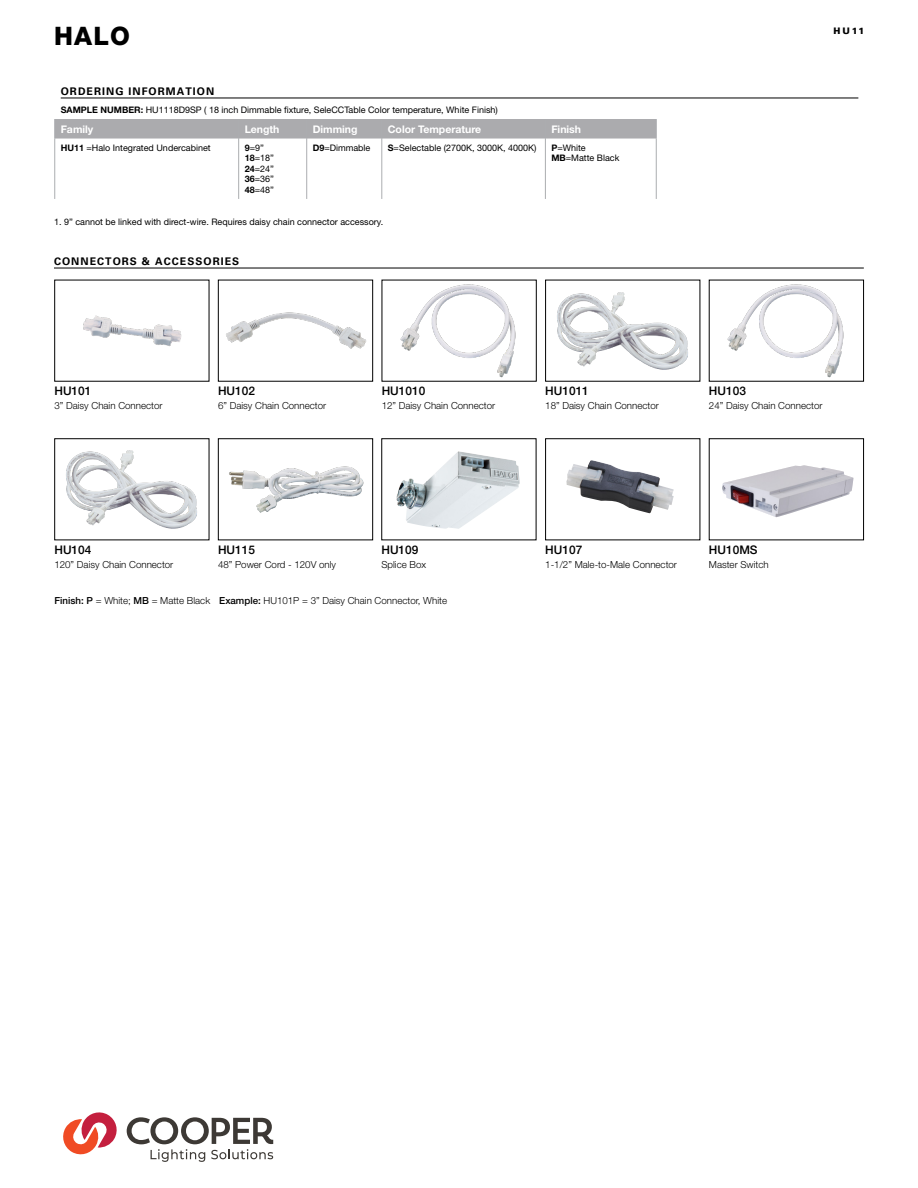
<style>
.page{position:relative;width:918px;height:1188px;background:#fff}
.page>*{position:absolute;margin:0;border:0;box-sizing:border-box;transform-origin:0 0}
.t1{font:800 25.5px "Helvetica Neue LT Pro";color:#000}
.t2{font:500 11.85px "Helvetica Neue LT Pro";color:#000}
.t3{font:700 10.5px "Univers LT Std";letter-spacing:.1em;color:#000}
.t4{font:700 10.5px "Helvetica Neue LT Pro";color:#fff}
.t5{font:300 9.75px "Helvetica Neue LT Pro";color:#000}
.t6{font:9px/10.5px "Helvetica Neue LT Pro";color:#000}
.t7{font:900 9px "Univers LT Std";color:#000}
.s1{font-weight:700}
.s2{font-weight:500}
</style>
<div class="page">
<hr style="left:54px;top:268px;width:810px;height:1px;background:#000">
<img style="left:727px;top:284px;width:117px;height:94px">
<div style="left:709px;top:438px;width:155px;height:102px;border:1px solid #000"></div>
<img style="left:400px;top:284px;width:116px;height:94px">
<img style="left:396px;top:451px;width:124px;height:78px">
<div style="left:381px;top:438px;width:155px;height:102px;border:1px solid #000"></div>
<img style="left:557px;top:292px;width:131px;height:78px">
<img style="left:566px;top:460px;width:108px;height:53px">
<div style="left:545px;top:438px;width:155px;height:102px;border:1px solid #000"></div>
<img style="left:83px;top:315px;width:99px;height:32px">
<img style="left:66px;top:450px;width:131px;height:79px">
<div style="left:54px;top:438px;width:155px;height:102px;border:1px solid #000"></div>
<img style="left:226px;top:312px;width:141px;height:37px">
<div style="left:218px;top:280px;width:155px;height:102px;border:1px solid #000"></div>
<img style="left:229px;top:466px;width:135px;height:47px">
<div style="left:218px;top:438px;width:155px;height:102px;border:1px solid #000"></div>
<div style="left:54px;top:119px;width:603px;height:20px;background:#ababae"></div>
<hr style="left:54px;top:139px;width:1px;height:60px;background:#abadb0">
<hr style="left:238px;top:139px;width:1px;height:60px;background:#abadb0">
<hr style="left:306px;top:139px;width:1px;height:60px;background:#abadb0">
<hr style="left:381px;top:139px;width:1px;height:60px;background:#abadb0">
<hr style="left:545px;top:139px;width:1px;height:60px;background:#abadb0">
<hr style="left:656px;top:139px;width:1px;height:60px;background:#abadb0">
<hr style="left:61px;top:98px;width:797px;height:1px;background:#000">
<img style="left:722px;top:465px;width:131px;height:52px">
<svg style="left:63px;top:1112px;width:54px;height:43px"></svg>
<svg style="left:127px;top:1117px;width:146px;height:45px"></svg>
<h1 class="t1" style="left:54px;top:21px;width:78px">HALO</h1>
<p class="t7" style="left:834px;top:25px;width:32px">HU11</p>
<p class="t3" style="left:61px;top:85px;width:155px">ORDERING INFORMATION</p>
<p class="t6" style="left:61px;top:104px;width:439px"><span class="s1">SAMPLE NUMBER:</span> HU1118D9SP ( 18 inch Dimmable fixture, SeleCCTable Color temperature, White Finish)</p>
<p class="t4" style="left:61px;top:122px;width:34px">Family</p>
<p class="t4" style="left:245px;top:122px;width:36px">Length</p>
<p class="t4" style="left:313px;top:122px;width:46px">Dimming</p>
<p class="t4" style="left:388px;top:122px;width:95px">Color Temperature</p>
<p class="t4" style="left:551px;top:122px;width:31px">Finish</p>
<p class="t6" style="left:61px;top:142px;width:151px"><span class="s1">HU11</span> =Halo Integrated Undercabinet</p>
<p class="t6" style="left:245px;top:142px;width:31px"><span class="s1">9</span>=9”<br><span class="s1">18</span>=18”<br><span class="s1">24</span>=24”<br><span class="s1">36</span>=36”<br><span class="s1">48</span>=48”</p>
<p class="t6" style="left:313px;top:142px;width:59px"><span class="s1">D9</span>=Dimmable</p>
<p class="t6" style="left:388px;top:142px;width:150px"><span class="s1">S</span>=Selectable (2700K, 3000K, 4000K)</p>
<p class="t6" style="left:551px;top:142px;width:70px"><span class="s1">P</span>=White<br><span class="s1">MB</span>=Matte Black</p>
<p class="t6" style="left:54px;top:216px;width:331px">1. 9” cannot be linked with direct-wire. Requires daisy chain connector accessory.</p>
<p class="t3" style="left:54px;top:255px;width:187px">CONNECTORS &amp; ACCESSORIES</p>
<h2 class="t2" style="left:54px;top:384px;width:39px">HU101</h2>
<p class="t5" style="left:54px;top:400px;width:110px">3” Daisy Chain Connector</p>
<h2 class="t2" style="left:218px;top:384px;width:39px">HU102</h2>
<p class="t5" style="left:218px;top:400px;width:110px">6” Daisy Chain Connector</p>
<h2 class="t2" style="left:382px;top:384px;width:45px">HU1010</h2>
<p class="t5" style="left:382px;top:400px;width:115px">12” Daisy Chain Connector</p>
<h2 class="t2" style="left:545px;top:384px;width:45px">HU1011</h2>
<p class="t5" style="left:545px;top:400px;width:115px">18” Daisy Chain Connector</p>
<h2 class="t2" style="left:709px;top:384px;width:39px">HU103</h2>
<p class="t5" style="left:709px;top:400px;width:115px">24” Daisy Chain Connector</p>
<h2 class="t2" style="left:218px;top:543px;width:39px">HU115</h2>
<p class="t5" style="left:218px;top:559px;width:120px">48” Power Cord - 120V only</p>
<p class="t5" style="left:55px;top:595px;width:394px"><span class="s2">Finish: P</span> = White; <span class="s2">MB</span> = Matte Black <span class="s2">Example:</span> HU101P = 3” Daisy Chain Connector, White</p>
<h2 class="t2" style="left:54px;top:543px;width:39px">HU104</h2>
<p class="t5" style="left:54px;top:559px;width:120px">120” Daisy Chain Connector</p>
<h2 class="t2" style="left:381px;top:543px;width:39px">HU109</h2>
<p class="t5" style="left:381px;top:559px;width:46px">Splice Box</p>
<h2 class="t2" style="left:545px;top:543px;width:39px">HU107</h2>
<p class="t5" style="left:545px;top:559px;width:133px">1-1/2” Male-to-Male Connector</p>
<h2 class="t2" style="left:709px;top:543px;width:50px">HU10MS</h2>
<p class="t5" style="left:709px;top:559px;width:61px">Master Switch</p>
</div>
